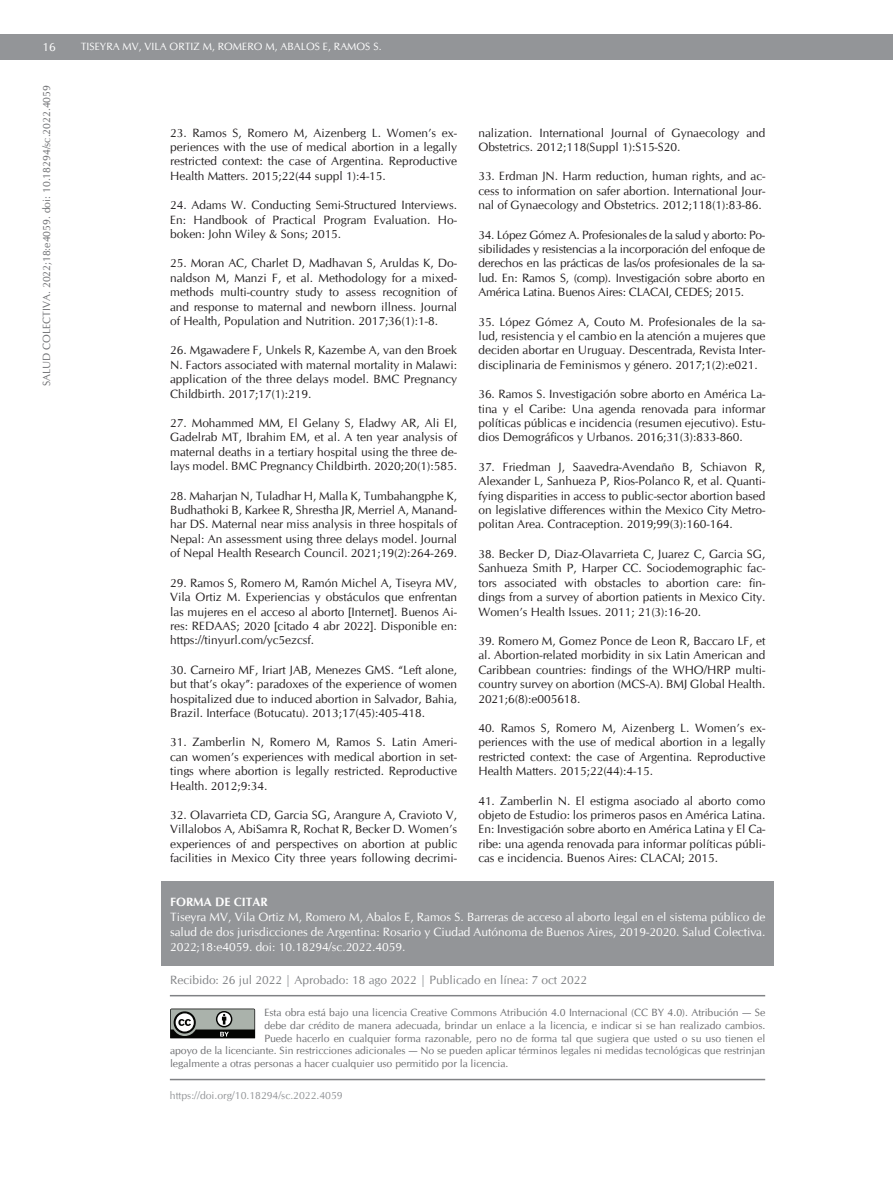
<style>
.page{position:relative;width:893px;height:1191px;background:#fff}
.page>*{position:absolute;margin:0;border:0;box-sizing:border-box;transform-origin:0 0}
.t1{font:12px/14.4px "CG Omega";color:#231f20;text-align:justify}
.t2{font:12px/15px "CG Omega";color:#fff;text-align:justify}
.t3{font:12px "CG Omega";color:#808285}
.t4{font:700 12px "CG Omega";color:#fff}
.t5{font:10.5px "CG Omega";color:#6c6d70}
.t6{font:10.5px "CG Omega";color:#fff}
.t7{font:10.5px "CG Omega";color:#939598}
</style>
<div class="page">
<div style="left:0;top:34px;width:893px;height:26px;background:#939598"></div>
<div style="left:162px;top:881px;width:612px;height:84px;background:#939598"></div>
<hr style="left:170px;top:1078px;width:595px;height:2px;background:#808285">
<hr style="left:170px;top:995px;width:595px;height:1px;background:#808285">
<svg style="left:170px;top:1008px;width:86px;height:31px;background:#7b7f7b"></svg>
<p class="t2" style="left:43px;top:40px;width:15px">16</p>
<p class="t6" style="left:81px;top:40px;width:302px">TISEYRA MV, VILA ORTIZ M, ROMERO M, ABALOS E, RAMOS S.</p>
<p class="t5" style="left:40px;top:386px;width:303px;rotate:-90deg">SALUD COLECTIVA. 2022;18:e4059. doi: 10.18294/sc.2022.4059</p>
<p class="t1" style="left:170px;top:125px;width:288px">23. Ramos S, Romero M, Aizenberg L. Women’s ex&shy;periences with the use of medical abortion in a legally restricted context: the case of Argentina. Reproductive Health Matters. 2015;22(44 suppl 1):4-15.</p>
<p class="t1" style="left:170px;top:198px;width:289px">24. Adams W. Conducting Semi-Structured Interviews.<br>En: Handbook of Practical Program Evaluation. Ho&shy;boken: John Wiley &amp; Sons; 2015.</p>
<p class="t1" style="left:170px;top:256px;width:289px">25. Moran AC, Charlet D, Madhavan S, Aruldas K, Do&shy;naldson M, Manzi F, et al. Methodology for a mixed&shy;methods multi-country study to assess recognition of and response to maternal and newborn illness. Journal of Health, Population and Nutrition. 2017;36(1):1-8.</p>
<p class="t1" style="left:170px;top:343px;width:288px">26. Mgawadere F, Unkels R, Kazembe A, van den Broek N. Factors associated with maternal mortality in Malawi: application of the three delays model. BMC Pregnancy Childbirth. 2017;17(1):219.</p>
<p class="t1" style="left:170px;top:416px;width:288px">27. Mohammed MM, El Gelany S, Eladwy AR, Ali EI, Gadelrab MT, Ibrahim EM, et al. A ten year analysis of maternal deaths in a tertiary hospital using the three de&shy;lays model. BMC Pregnancy Childbirth. 2020;20(1):585.</p>
<p class="t1" style="left:170px;top:488px;width:289px">28. Maharjan N, Tuladhar H, Malla K, Tumbahangphe K, Budhathoki B, Karkee R, Shrestha JR, Merriel A, Manand&shy;har DS. Maternal near miss analysis in three hospitals of Nepal: An assessment using three delays model. Journal of Nepal Health Research Council. 2021;19(2):264-269.</p>
<p class="t1" style="left:170px;top:575px;width:288px">29. Ramos S, Romero M, Ramón Michel A, Tiseyra MV, Vila Ortiz M. Experiencias y obstáculos que enfrentan las mujeres en el acceso al aborto [Internet]. Buenos Ai&shy;res: REDAAS; 2020 [citado 4 abr 2022]. Disponible en: https://tinyurl.com/yc5ezcsf.</p>
<p class="t1" style="left:170px;top:662px;width:288px">30. Carneiro MF, Iriart JAB, Menezes GMS. “Left alone, but that’s okay”: paradoxes of the experience of women hospitalized due to induced abortion in Salvador, Bahia, Brazil. Interface (Botucatu). 2013;17(45):405-418.</p>
<p class="t1" style="left:170px;top:735px;width:289px">31. Zamberlin N, Romero M, Ramos S. Latin Ameri&shy;can women’s experiences with medical abortion in set&shy;tings where abortion is legally restricted. Reproductive Health. 2012;9:34.</p>
<p class="t1" style="left:170px;top:808px;width:289px">32. Olavarrieta CD, Garcia SG, Arangure A, Cravioto V, Villalobos A, AbiSamra R, Rochat R, Becker D. Women’s experiences of and perspectives on abortion at public facilities in Mexico City three years following decrimi-</p>
<p class="t1" style="left:478px;top:125px;width:288px">nalization. International Journal of Gynaecology and<br>Obstetrics. 2012;118(Suppl 1):S15-S20.</p>
<p class="t1" style="left:478px;top:169px;width:289px">33. Erdman JN. Harm reduction, human rights, and ac&shy;cess to information on safer abortion. International Jour&shy;nal of Gynaecology and Obstetrics. 2012;118(1):83-86.</p>
<p class="t1" style="left:478px;top:227px;width:288px">34. López Gómez A. Profesionales de la salud y aborto: Po&shy;sibilidades y resistencias a la incorporación del enfoque de derechos en las prácticas de las/os profesionales de la sa&shy;lud. En: Ramos S, (comp). Investigación sobre aborto en América Latina. Buenos Aires: CLACAI, CEDES; 2015.</p>
<p class="t1" style="left:478px;top:314px;width:289px">35. López Gómez A, Couto M. Profesionales de la sa&shy;lud, resistencia y el cambio en la atención a mujeres que deciden abortar en Uruguay. Descentrada, Revista Inter&shy;disciplinaria de Feminismos y género. 2017;1(2):e021.</p>
<p class="t1" style="left:478px;top:387px;width:289px">36. Ramos S. Investigación sobre aborto en América La&shy;tina y el Caribe: Una agenda renovada para informar políticas públicas e incidencia (resumen ejecutivo). Estu&shy;dios Demográficos y Urbanos. 2016;31(3):833-860.</p>
<p class="t1" style="left:478px;top:460px;width:289px">37. Friedman J, Saavedra-Avendaño B, Schiavon R, Alexander L, Sanhueza P, Rios-Polanco R, et al. Quanti&shy;fying disparities in access to public-sector abortion based on legislative differences within the Mexico City Metro&shy;politan Area. Contraception. 2019;99(3):160-164.</p>
<p class="t1" style="left:478px;top:547px;width:289px">38. Becker D, Diaz-Olavarrieta C, Juarez C, Garcia SG, Sanhueza Smith P, Harper CC. Sociodemographic fac&shy;tors associated with obstacles to abortion care: fin&shy;dings from a survey of abortion patients in Mexico City.<br>Women’s Health Issues. 2011; 21(3):16-20.</p>
<p class="t1" style="left:478px;top:634px;width:288px">39. Romero M, Gomez Ponce de Leon R, Baccaro LF, et al. Abortion-related morbidity in six Latin American and Caribbean countries: findings of the WHO/HRP multi&shy;country survey on abortion (MCS-A). BMJ Global Health.<br>2021;6(8):e005618.</p>
<p class="t1" style="left:478px;top:721px;width:288px">40. Ramos S, Romero M, Aizenberg L. Women’s ex&shy;periences with the use of medical abortion in a legally restricted context: the case of Argentina. Reproductive Health Matters. 2015;22(44):4-15.</p>
<p class="t1" style="left:478px;top:793px;width:289px">41. Zamberlin N. El estigma asociado al aborto como objeto de Estudio: los primeros pasos en América Latina.<br>En: Investigación sobre aborto en América Latina y El Ca&shy;ribe: una agenda renovada para informar políticas públi&shy;cas e incidencia. Buenos Aires: CLACAI; 2015.</p>
<p class="t4" style="left:170px;top:894px;width:99px">FORMA DE CITAR</p>
<p class="t2" style="left:170px;top:910px;width:597px">Tiseyra MV, Vila Ortiz M, Romero M, Abalos E, Ramos S. Barreras de acceso al aborto legal en el sistema público de salud de dos jurisdicciones de Argentina: Rosario y Ciudad Autónoma de Buenos Aires, 2019-2020. Salud Colectiva.<br>2022;18:e4059. doi: 10.18294/sc.2022.4059.</p>
<p class="t3" style="left:170px;top:972px;width:419px">Recibido: 26 jul 2022 | Aprobado: 18 ago 2022 | Publicado en línea: 7 oct 2022</p>
<p class="t5" style="left:264px;top:1006px;width:503px">Esta obra está bajo una licencia Creative Commons Atribución 4.0 Internacional (CC BY 4.0). Atribución — Se</p>
<p class="t5" style="left:264px;top:1019px;width:502px">debe dar crédito de manera adecuada, brindar un enlace a la licencia, e indicar si se han realizado cambios.</p>
<p class="t5" style="left:264px;top:1031px;width:502px">Puede hacerlo en cualquier forma razonable, pero no de forma tal que sugiera que usted o su uso tienen el</p>
<p class="t5" style="left:170px;top:1044px;width:597px">apoyo de la licenciante. Sin restricciones adicionales — No se pueden aplicar términos legales ni medidas tecnológicas que restrinjan</p>
<p class="t5" style="left:170px;top:1057px;width:340px">legalmente a otras personas a hacer cualquier uso permitido por la licencia.</p>
<p class="t7" style="left:170px;top:1089px;width:174px">https://doi.org/10.18294/sc.2022.4059</p>
</div>
